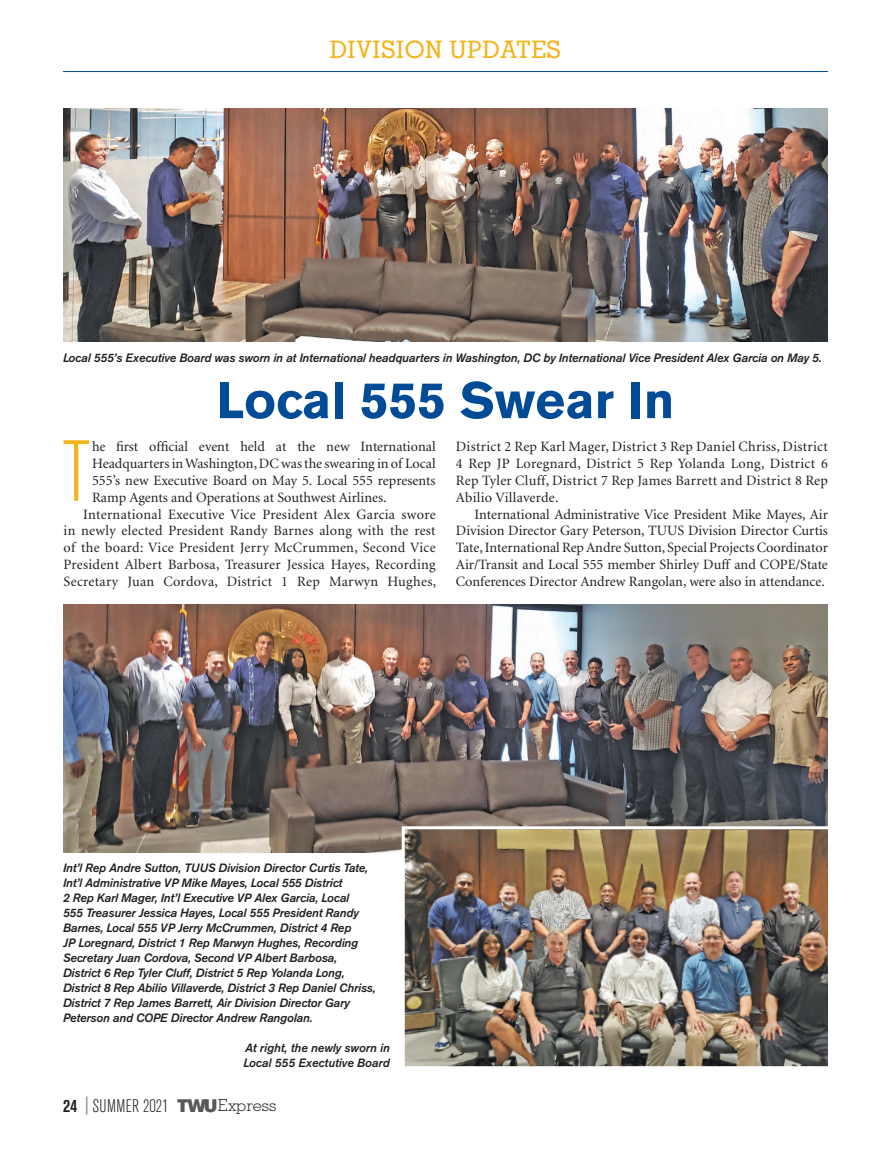
<style>
.page{position:relative;width:891px;height:1175px;background:#fff}
.page>*{position:absolute;margin:0;border:0;box-sizing:border-box;transform-origin:0 0}
.t1{font:300 condensed 85.5px "Akzidenz Grotesk BE";color:#f3b31b}
.t2{font:700 51px "Akzidenz Grotesk BE";color:#014b97}
.t3{font:500 24px "Memphis";letter-spacing:.02em;color:#f3b31b}
.t4{font:300 condensed 18px "Akzidenz Grotesk BE";letter-spacing:.015em;color:#231f20}
.t5{font:14.25px/16.8px "Minion";letter-spacing:.01em;color:#231f20;text-align:justify}
.t6{font:italic 500 12px/15px "Akzidenz Grotesk BE";letter-spacing:-.01em;color:#231f20}
.s1{font-weight:700}
.s2{font-weight:500;color:#939598}
.s3{font-family:"Akzidenz Grotesk BE Super";font-weight:400;font-stretch:normal;color:#57585a}
.s4{font-family:"Memphis";font-stretch:normal;font-size:16.5px}
</style>
<div class="page">
<hr style="left:63px;top:71px;width:765px;height:1px;background:#014b97">
<img style="left:63px;top:108px;width:765px;height:234px">
<img style="left:63px;top:605px;width:765px;height:247px">
<img style="left:400px;top:824px;width:428px;height:243px">
<h3 class="t3" style="left:330px;top:34px;width:233px">DIVISION UPDATES</h3>
<p class="t6" style="left:63px;top:350px;width:760px">Local 555’s Executive Board was sworn in at International headquarters in Washington, DC by International Vice President Alex Garcia on May 5.</p>
<h2 class="t2" style="left:217px;top:371px;width:459px">Local 555 Swear In</h2>
<h1 class="t1" style="left:63px;top:425px;width:28px">T</h1>
<p class="t5" style="left:92px;top:439px;width:345px">he first official event held at the new International</p>
<p class="t5" style="left:92px;top:456px;width:345px">Headquarters in Washington, DC was the swearing in of Local</p>
<p class="t5" style="left:92px;top:472px;width:345px">555’s new Executive Board on May 5. Local 555 represents</p>
<p class="t5" style="left:92px;top:489px;width:296px">Ramp Agents and Operations at Southwest Airlines.</p>
<p class="t5" style="left:83px;top:506px;width:354px">International Executive Vice President Alex Garcia swore</p>
<p class="t5" style="left:64px;top:523px;width:374px">in newly elected President Randy Barnes along with the rest</p>
<p class="t5" style="left:64px;top:540px;width:374px">of the board: Vice President Jerry McCrummen, Second Vice</p>
<p class="t5" style="left:64px;top:556px;width:374px">President Albert Barbosa, Treasurer Jessica Hayes, Recording</p>
<p class="t5" style="left:64px;top:573px;width:374px">Secretary Juan Cordova, District 1 Rep Marwyn Hughes,</p>
<p class="t5" style="left:456px;top:439px;width:374px">District 2 Rep Karl Mager, District 3 Rep Daniel Chriss, District 4 Rep JP Loregnard, District 5 Rep Yolanda Long, District 6<br>Rep Tyler Cluff, District 7 Rep James Barrett and District 8 Rep Abilio Villaverde.</p>
<p class="t5" style="left:456px;top:506px;width:374px;text-indent:19px">International Administrative Vice President Mike Mayes, Air Division Director Gary Peterson, TUUS Division Director Curtis Tate, International Rep Andre Sutton, Special Projects Coordinator Air/Transit and Local 555 member Shirley Duff and COPE/State Conferences Director Andrew Rangolan, were also in attendance.</p>
<p class="t6" style="left:63px;top:860px;width:314px">Int’l Rep Andre Sutton, TUUS Division Director Curtis Tate, Int’l Administrative VP Mike Mayes, Local 555 District<br>2 Rep Karl Mager, Int’l Executive VP Alex Garcia, Local<br>555 Treasurer Jessica Hayes, Local 555 President Randy Barnes, Local 555 VP Jerry McCrummen, District 4 Rep<br>JP Loregnard, District 1 Rep Marwyn Hughes, Recording Secretary Juan Cordova, Second VP Albert Barbosa, District 6 Rep Tyler Cluff, District 5 Rep Yolanda Long, District 8 Rep Abilio Villaverde, District 3 Rep Daniel Chriss, District 7 Rep James Barrett, Air Division Director Gary Peterson and COPE Director Andrew Rangolan.</p>
<p class="t6" style="left:243px;top:1040px;width:148px">At right, the newly sworn in<br>Local 555 Exectutive Board</p>
<p class="t4" style="left:63px;top:1096px;width:215px"><span class="s1">24</span> <span class="s2">|</span> SUMMER 2021 <span class="s3">TWU</span><span class="s4">Express</span></p>
</div>
